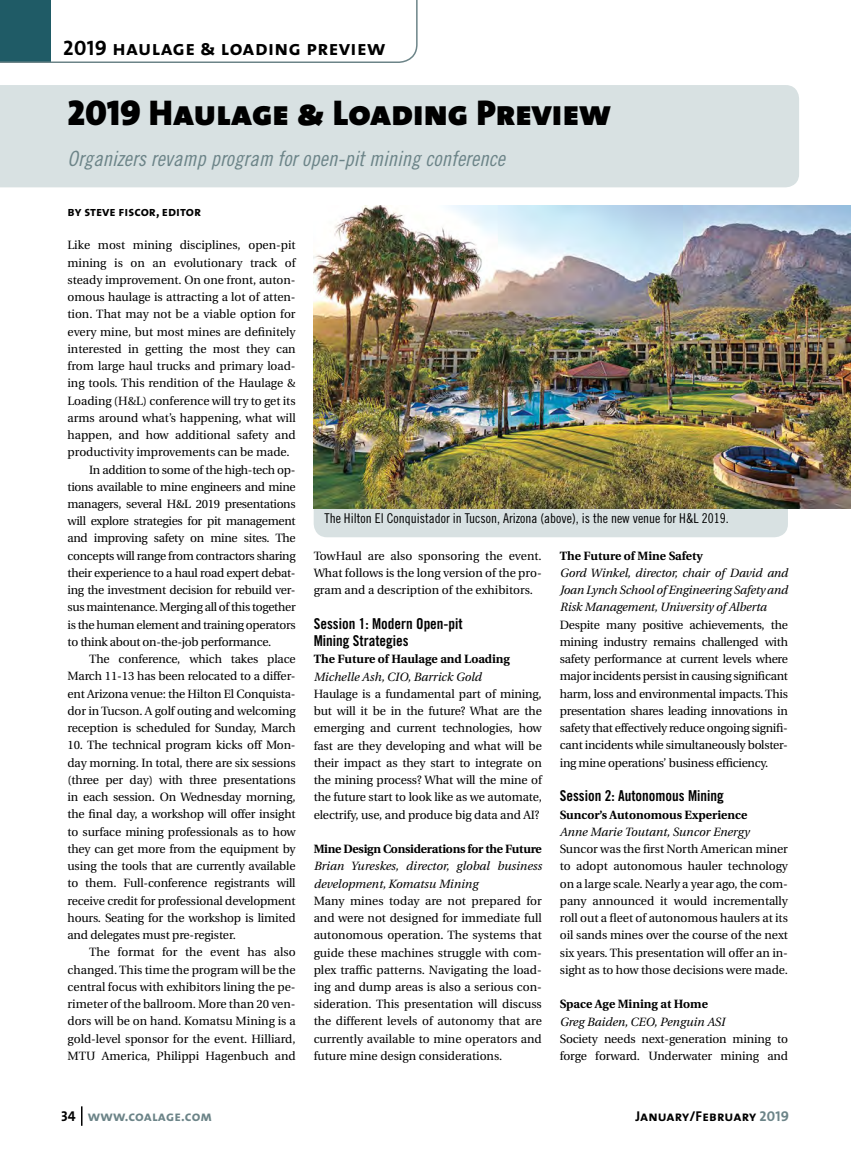
<style>
.page{position:relative;width:851px;height:1161px;background:#fff}
.page>*{position:absolute;margin:0;border:0;box-sizing:border-box;transform-origin:0 0}
.t1{font:36px "The Sans Black Caps";color:#000}
.t2{font:21px "Trade Gothic Cond Eighteen Obl";color:#6c8488}
.t3{font:21px "The Mix Bold Caps";letter-spacing:.02em;color:#000}
.t4{font:15px/17.2px "Trade Gothic Bold Cond Twenty";color:#000}
.t5{font:14.25px "The Mix Bold Caps";letter-spacing:.01em;color:#000}
.t6{font:14.25px "The Mix Bold Caps";letter-spacing:.01em;color:#6c8488}
.t7{font:13.5px "Trade Gothic Cond Eighteen";color:#000}
.t8{font:13.5px "The Mix Bold Caps";color:#000}
.t9{font:12px/17.2px "Utopia";letter-spacing:-.015em;color:#000;text-align:justify}
.t10{font:italic 12px/17.2px "Utopia";color:#000}
.t11{font:700 12px "Utopia";color:#000}
.t12{font:700 12px "Utopia";letter-spacing:-.02em;color:#000}
.s1{color:#000}
.s2{color:#6c8488}
</style>
<div class="page">
<div style="left:313px;top:469px;width:474px;height:68px;background:#d8e1e2;border-radius:14px"></div>
<img style="left:314px;top:206px;width:536px;height:303px">
<svg style="left:81px;top:1106px;width:1px;height:20px"></svg>
<div style="left:0;top:85px;width:799px;height:102px;background:#d8e1e2"></div>
<svg style="left:0;top:0;width:417px;height:63px"></svg>
<h2 class="t3" style="left:63px;top:35px;width:323px">2019 haulage &amp; loading preview</h2>
<h1 class="t1" style="left:68px;top:91px;width:544px">2019 Haulage &amp; Loading Preview</h1>
<h2 class="t2" style="left:68px;top:151px;width:439px">Organizers revamp program for open-pit mining conference</h2>
<p class="t8" style="left:68px;top:203px;width:135px">by steve fiscor, editor</p>
<p class="t9" style="left:68px;top:238px;width:230px">Like most mining disciplines, open-pit</p>
<p class="t9" style="left:68px;top:255px;width:230px">mining is on an evolutionary track of</p>
<p class="t9" style="left:68px;top:272px;width:229px">steady improvement. On one front, auton-</p>
<p class="t9" style="left:68px;top:289px;width:229px">omous haulage is attracting a lot of atten-</p>
<p class="t9" style="left:68px;top:307px;width:229px">tion. That may not be a viable option for</p>
<p class="t9" style="left:68px;top:324px;width:230px">every mine, but most mines are definitely</p>
<p class="t9" style="left:68px;top:341px;width:230px">interested in getting the most they can</p>
<p class="t9" style="left:68px;top:358px;width:229px">from large haul trucks and primary load-</p>
<p class="t9" style="left:68px;top:376px;width:230px">ing tools. This rendition of the Haulage &amp;</p>
<p class="t9" style="left:68px;top:393px;width:229px">Loading (H&amp;L) conference will try to get its</p>
<p class="t9" style="left:68px;top:410px;width:230px">arms around what’s happening, what will</p>
<p class="t9" style="left:68px;top:427px;width:229px">happen, and how additional safety and</p>
<p class="t9" style="left:68px;top:445px;width:223px">productivity improvements can be made.</p>
<p class="t9" style="left:89px;top:462px;width:208px">In addition to some of the high-tech op-</p>
<p class="t9" style="left:68px;top:479px;width:230px">tions available to mine engineers and mine</p>
<p class="t9" style="left:68px;top:496px;width:230px">managers, several H&amp;L 2019 presentations</p>
<p class="t9" style="left:68px;top:514px;width:230px">will explore strategies for pit management</p>
<p class="t9" style="left:68px;top:531px;width:229px">and improving safety on mine sites. The</p>
<p class="t9" style="left:68px;top:548px;width:230px">concepts will range from contractors sharing</p>
<p class="t9" style="left:68px;top:565px;width:230px">their experience to a haul road expert debat-</p>
<p class="t9" style="left:68px;top:583px;width:229px">ing the investment decision for rebuild ver-</p>
<p class="t9" style="left:68px;top:600px;width:230px">sus maintenance. Merging all of this together</p>
<p class="t9" style="left:68px;top:617px;width:230px">is the human element and training operators</p>
<p class="t9" style="left:68px;top:634px;width:205px">to think about on-the-job performance.</p>
<p class="t9" style="left:89px;top:652px;width:208px">The conference, which takes place</p>
<p class="t9" style="left:68px;top:669px;width:230px">March 11-13 has been relocated to a differ-</p>
<p class="t9" style="left:68px;top:686px;width:230px">ent Arizona venue: the Hilton El Conquista-</p>
<p class="t9" style="left:68px;top:703px;width:229px">dor in Tucson. A golf outing and welcoming</p>
<p class="t9" style="left:68px;top:720px;width:230px">reception is scheduled for Sunday, March</p>
<p class="t9" style="left:68px;top:738px;width:230px">10. The technical program kicks off Mon&shy;day morning. In total, there are six sessions (three per day) with three presentations in each session. On Wednesday morning, the final day, a workshop will offer insight to surface mining professionals as to how they can get more from the equipment by using the tools that are currently available to them. Full-conference registrants will receive credit for professional development hours. Seating for the workshop is limited and delegates must pre-register.</p>
<p class="t9" style="left:68px;top:945px;width:230px;text-indent:22px">The format for the event has also changed. This time the program will be the central focus with exhibitors lining the pe&shy;rimeter of the ballroom. More than 20 ven&shy;dors will be on hand. Komatsu Mining is a gold-level sponsor for the event. Hilliard, MTU America, Philippi Hagenbuch and</p>
<p class="t7" style="left:324px;top:514px;width:406px">The Hilton El Conquistador in Tucson, Arizona (above), is the new venue for H&amp;L 2019.</p>
<p class="t9" style="left:314px;top:548px;width:230px">TowHaul are also sponsoring the event.<br>What follows is the long version of the pro&shy;gram and a description of the exhibitors.</p>
<p class="t4" style="left:314px;top:616px;width:151px">Session 1: Modern Open-pit<br>Mining Strategies</p>
<p class="t11" style="left:314px;top:654px;width:198px">The Future of Haulage and Loading</p>
<p class="t10" style="left:314px;top:669px;width:169px">Michelle Ash, CIO, Barrick Gold</p>
<p class="t9" style="left:314px;top:686px;width:230px">Haulage is a fundamental part of mining, but will it be in the future? What are the emerging and current technologies, how fast are they developing and what will be their impact as they start to integrate on the mining process? What will the mine of the future start to look like as we automate, electrify, use, and produce big data and AI?</p>
<p class="t12" style="left:314px;top:844px;width:229px">Mine Design Considerations for the Future</p>
<p class="t10" style="left:314px;top:859px;width:230px">Brian Yureskes, director, global business development, Komatsu Mining</p>
<p class="t9" style="left:314px;top:893px;width:230px">Many mines today are not prepared for and were not designed for immediate full autonomous operation. The systems that guide these machines struggle with com&shy;plex traffic patterns. Navigating the load&shy;ing and dump areas is also a serious con&shy;sideration. This presentation will discuss the different levels of autonomy that are currently available to mine operators and future mine design considerations.</p>
<p class="t11" style="left:560px;top:551px;width:144px">The Future of Mine Safety</p>
<p class="t10" style="left:560px;top:565px;width:230px;text-align:justify">Gord Winkel, director, chair of David and Joan Lynch School of Engineering Safety and Risk Management, University of Alberta</p>
<p class="t9" style="left:560px;top:617px;width:230px">Despite many positive achievements, the mining industry remains challenged with safety performance at current levels where major incidents persist in causing significant harm, loss and environmental impacts. This presentation shares leading innovations in safety that effectively reduce ongoing signifi&shy;cant incidents while simultaneously bolster&shy;ing mine operations’ business efficiency.</p>
<p class="t4" style="left:560px;top:789px;width:166px">Session 2: Autonomous Mining</p>
<p class="t11" style="left:560px;top:810px;width:189px">Suncor’s Autonomous Experience</p>
<p class="t10" style="left:560px;top:824px;width:191px">Anne Marie Toutant, Suncor Energy</p>
<p class="t9" style="left:560px;top:841px;width:230px">Suncor was the first North American miner to adopt autonomous hauler technology on a large scale. Nearly a year ago, the com&shy;pany announced it would incrementally roll out a fleet of autonomous haulers at its oil sands mines over the course of the next six years. This presentation will offer an in&shy;sight as to how those decisions were made.</p>
<p class="t11" style="left:560px;top:999px;width:150px">Space Age Mining at Home</p>
<p class="t10" style="left:560px;top:1014px;width:167px">Greg Baiden, CEO, Penguin ASI</p>
<p class="t9" style="left:560px;top:1031px;width:230px">Society needs next-generation mining to forge forward. Underwater mining and</p>
<p class="t6" style="left:61px;top:1107px;width:153px"><span class="s1">34</span> www.coalage.com</p>
<p class="t5" style="left:635px;top:1107px;width:155px">January/February <span class="s2">2019</span></p>
</div>
